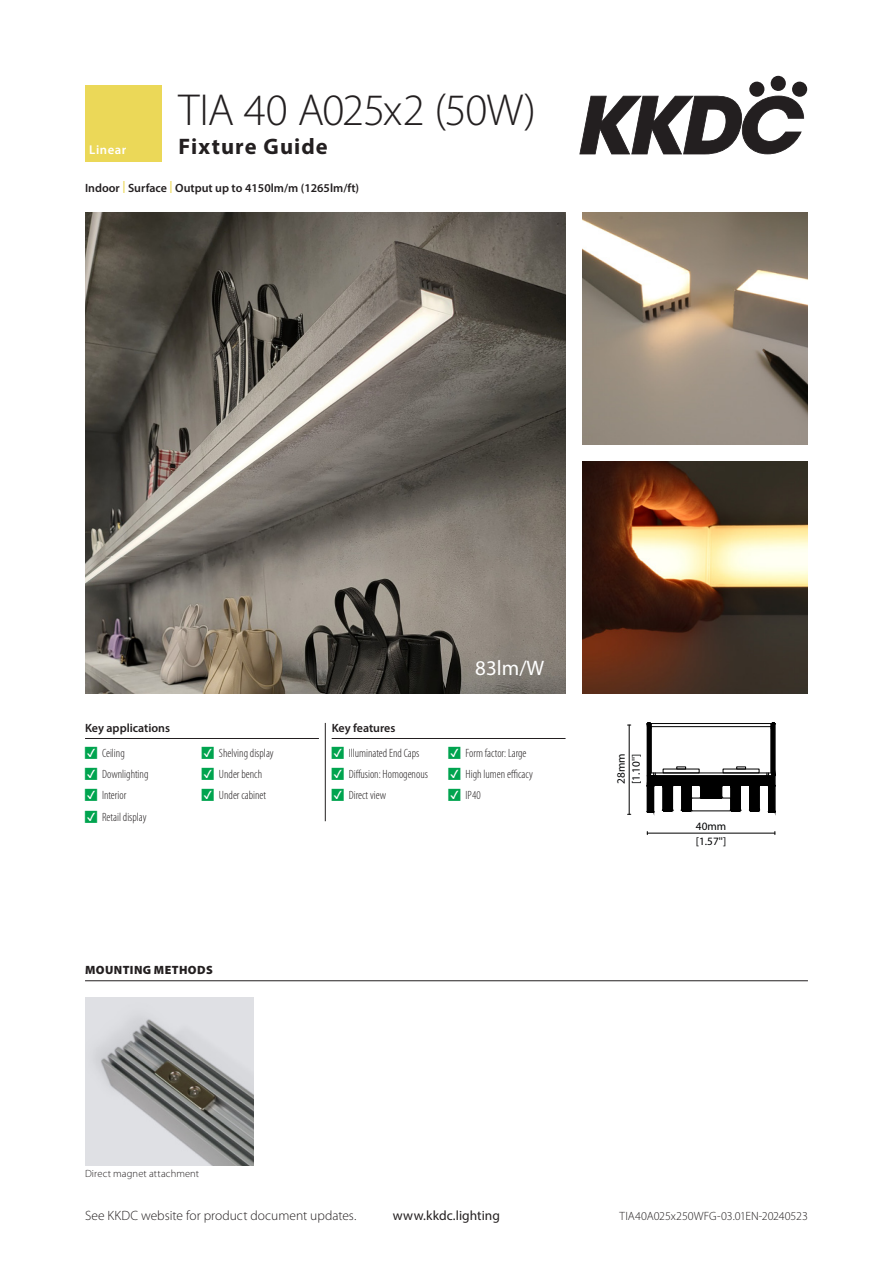
<style>
.page{position:relative;width:893px;height:1263px;background:#fff}
.page>*{position:absolute;margin:0;border:0;box-sizing:border-box;transform-origin:0 0}
.Product_Title{font:300 45px "Myriad Pro";letter-spacing:-.025em;color:#231f20}
.Spec_Sheet_type{font:700 22.5px "Myriad Pro";letter-spacing:.05em;color:#231f20}
.t1{font:21px "Myriad Pro";color:#fff}
.t2{font:300 13.5px "Myriad Pro";color:#231f20}
.t3{font:13.5px "Myriad Pro";letter-spacing:.005em;color:#231f20}
.t4{font:600 12.75px "Myriad Pro";letter-spacing:.04em;color:#fff}
.t5{font:300 condensed 12px "Myriad Pro";color:#231f20}
.summary_points{font:600 12px "Myriad Pro";color:#231f20}
.t6{font:300 12px "Myriad Pro";letter-spacing:-.005em;color:#231f20}
.Key_headings{font:600 12px "Myriad Pro";color:#231f20}
.mounting_methods_hea{font:900 12px "Myriad Pro";letter-spacing:.035em;color:#231f20}
.t7{font:11.25px/14.9px "Myriad Pro";color:#010203}
.mounting_methods_tex{font:300 10.5px "Myriad Pro";letter-spacing:.01em;color:#231f20}
.s1{color:#ebd858}
.s2{color:#00a44f}
</style>
<div class="page">
<svg style="left:579px;top:96px;width:225px;height:58px"></svg>
<svg style="left:749px;top:81px;width:16px;height:16px"></svg>
<div style="left:770px;top:76px;width:16px;height:15px;background:#231f20;border-radius:50%"></div>
<div style="left:792px;top:81px;width:15px;height:16px;background:#231f20;border-radius:50%"></div>
<div style="left:85px;top:85px;width:77px;height:77px;background:#ebd858"></div>
<hr style="left:85px;top:980px;width:723px;height:1px;background:#231f20">
<img style="left:85px;top:997px;width:168px;height:168px">
<img style="left:85px;top:213px;width:481px;height:480px">
<img style="left:583px;top:213px;width:225px;height:231px">
<img style="left:583px;top:461px;width:225px;height:232px">
<hr style="left:629px;top:725px;width:1px;height:89px;background:#000">
<hr style="left:647px;top:833px;width:128px;height:1px;background:#000">
<svg style="left:646px;top:723px;width:130px;height:90px"></svg>
<hr style="left:325px;top:723px;width:1px;height:98px;background:#231f20">
<hr style="left:85px;top:738px;width:234px;height:1px;background:#231f20">
<hr style="left:332px;top:738px;width:234px;height:1px;background:#231f20">
<p class="t4" style="left:89px;top:142px;width:38px">Linear</p>
<p class="Product_Title" style="left:179px;top:83px;width:359px">TIA 40 A025x2 (50W)</p>
<p class="Spec_Sheet_type" style="left:179px;top:132px;width:151px">Fixture Guide</p>
<p class="summary_points" style="left:85px;top:180px;width:276px">Indoor <span class="s1">|</span> Surface <span class="s1">|</span> Output up to 4150lm/m (1265lm/ft)</p>
<p class="Key_headings" style="left:85px;top:720px;width:87px">Key applications</p>
<p class="t5" style="left:85px;top:746px;width:41px"><span class="s2">•</span> Ceiling</p>
<p class="t5" style="left:85px;top:768px;width:65px"><span class="s2">•</span> Downlighting</p>
<p class="t5" style="left:85px;top:789px;width:43px"><span class="s2">•</span> Interior</p>
<p class="t5" style="left:85px;top:810px;width:63px"><span class="s2">•</span> Retail display</p>
<p class="t5" style="left:202px;top:746px;width:73px"><span class="s2">•</span> Shelving display</p>
<p class="t5" style="left:202px;top:768px;width:62px"><span class="s2">•</span> Under bench</p>
<p class="t5" style="left:202px;top:789px;width:66px"><span class="s2">•</span> Under cabinet</p>
<p class="mounting_methods_hea" style="left:85px;top:962px;width:129px">MOUNTING METHODS</p>
<p class="Key_headings" style="left:332px;top:720px;width:65px">Key features</p>
<p class="t5" style="left:332px;top:746px;width:89px"><span class="s2">•</span> Illuminated End Caps</p>
<p class="t5" style="left:332px;top:768px;width:98px"><span class="s2">•</span> Diffusion: Homogenous</p>
<p class="t5" style="left:332px;top:789px;width:56px"><span class="s2">•</span> Direct view</p>
<p class="t1" style="left:475px;top:655px;width:70px">83lm/W</p>
<p class="t5" style="left:449px;top:746px;width:79px"><span class="s2">•</span> Form factor: Large</p>
<p class="t5" style="left:449px;top:768px;width:86px"><span class="s2">•</span> High lumen efficacy</p>
<p class="t5" style="left:449px;top:789px;width:34px"><span class="s2">•</span> IP40</p>
<p class="t7" style="left:613px;top:784px;width:32px;rotate:-90deg">28mm [1.10'']</p>
<p class="t7" style="left:696px;top:819px;width:32px;line-height:14.4px">40mm [1.57'']</p>
<p class="mounting_methods_tex" style="left:85px;top:1167px;width:116px">Direct magnet attachment</p>
<p class="t2" style="left:85px;top:1208px;width:273px">See KKDC website for product document updates.</p>
<p class="t3" style="left:393px;top:1207px;width:109px">www.kkdc.lighting</p>
<p class="t6" style="left:620px;top:1209px;width:190px">TIA40A025x250WFG-03.01EN-20240523</p>
</div>
